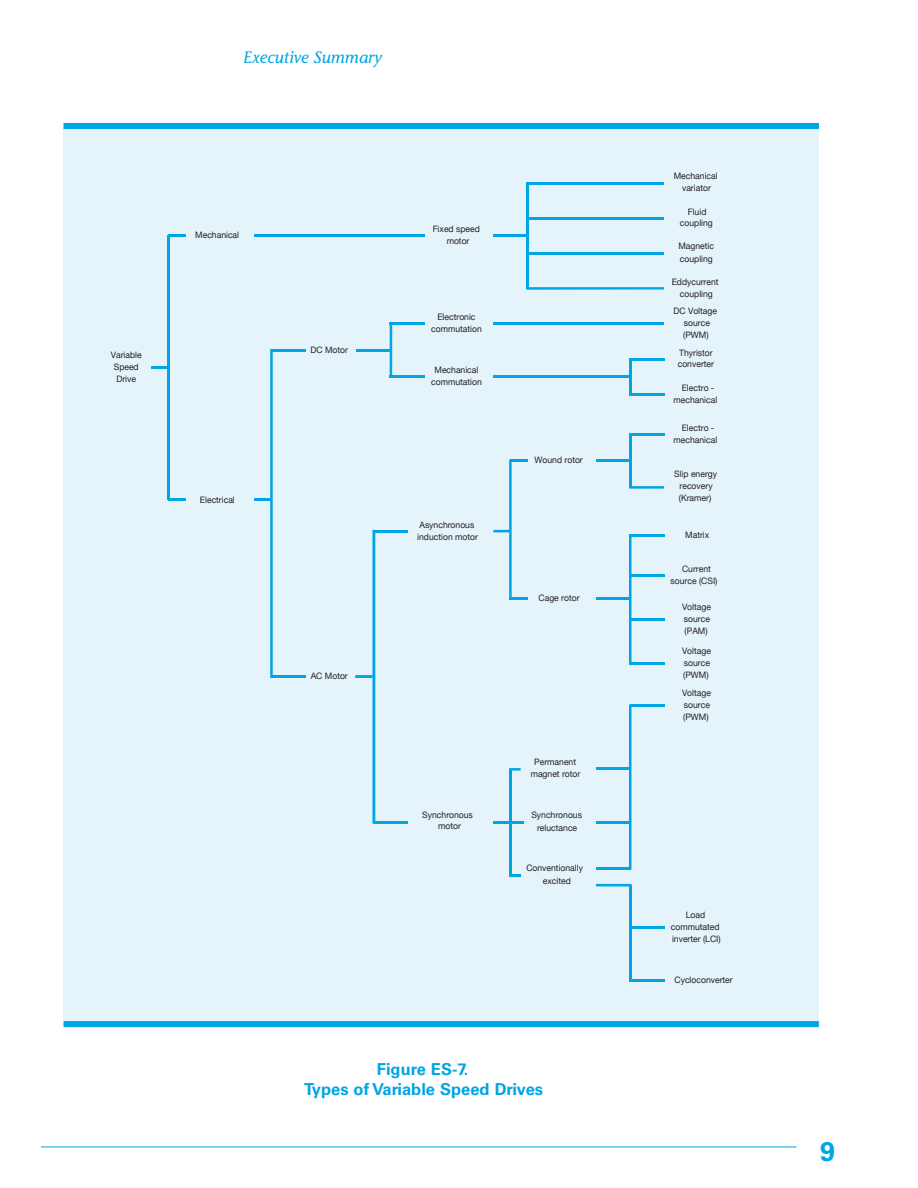
<style>
.page{position:relative;width:918px;height:1188px;background:#fff}
.page>*{position:absolute;margin:0;border:0;box-sizing:border-box;transform-origin:0 0}
.t1{font:700 27px "Univers";color:#00a5e3}
.t2{font:700 16.5px "Univers";color:#00a5e3}
.t3{font:italic 16.5px "Stone Informal";color:#00a5e3}
.t4{font:8.85px/11.9px "Helvetica Neue";color:#231f20;text-align:center}
.s1{color:#fff}
</style>
<div class="page">
<hr style="left:41px;top:1147px;width:755px;height:1px;background:#00a5e3">
<div style="left:64px;top:128px;width:755px;height:893px;background:#e5f3fb"></div>
<div style="left:64px;top:122px;width:755px;height:8px;background:#00a5e3"></div>
<svg style="left:64px;top:1021px;width:755px;height:7px;background:#24b1e6"></svg>
<svg style="left:151px;top:367px;width:17px;height:2px"></svg>
<hr style="left:168px;top:236px;width:2px;height:264px;background:#00a5e3">
<svg style="left:168px;top:235px;width:18px;height:2px"></svg>
<svg style="left:168px;top:499px;width:18px;height:2px"></svg>
<hr style="left:254px;top:235px;width:137px;height:2px;background:#00a5e3">
<hr style="left:391px;top:235px;width:34px;height:2px;background:#00a5e3">
<hr style="left:493px;top:235px;width:34px;height:2px;background:#00a5e3">
<hr style="left:526px;top:183px;width:3px;height:105px;background:#00a5e3">
<hr style="left:526px;top:182px;width:138px;height:2px;background:#00a5e3">
<hr style="left:527px;top:217px;width:137px;height:3px;background:#00a5e3">
<hr style="left:527px;top:252px;width:137px;height:3px;background:#00a5e3">
<hr style="left:271px;top:349px;width:34px;height:3px;background:#00a5e3">
<hr style="left:526px;top:287px;width:138px;height:3px;background:#00a5e3">
<hr style="left:357px;top:349px;width:34px;height:3px;background:#00a5e3">
<hr style="left:390px;top:323px;width:35px;height:2px;background:#00a5e3">
<hr style="left:390px;top:375px;width:35px;height:3px;background:#00a5e3">
<svg style="left:390px;top:325px;width:2px;height:50px"></svg>
<hr style="left:629px;top:393px;width:35px;height:3px;background:#00a5e3">
<hr style="left:629px;top:358px;width:35px;height:3px;background:#00a5e3">
<hr style="left:629px;top:359px;width:2px;height:35px;background:#00a5e3">
<hr style="left:493px;top:375px;width:137px;height:3px;background:#00a5e3">
<hr style="left:493px;top:323px;width:171px;height:2px;background:#00a5e3">
<hr style="left:509px;top:597px;width:18px;height:3px;background:#00a5e3">
<svg style="left:493px;top:460px;width:34px;height:137px"></svg>
<hr style="left:374px;top:530px;width:34px;height:2px;background:#00a5e3">
<svg style="left:254px;top:349px;width:19px;height:329px"></svg>
<hr style="left:271px;top:675px;width:34px;height:3px;background:#00a5e3">
<hr style="left:629px;top:433px;width:35px;height:3px;background:#00a5e3">
<hr style="left:629px;top:486px;width:35px;height:3px;background:#00a5e3">
<hr style="left:629px;top:434px;width:2px;height:53px;background:#00a5e3">
<hr style="left:596px;top:460px;width:34px;height:2px;background:#00a5e3">
<hr style="left:629px;top:534px;width:35px;height:2px;background:#00a5e3">
<hr style="left:630px;top:574px;width:34px;height:3px;background:#00a5e3">
<hr style="left:630px;top:618px;width:34px;height:3px;background:#00a5e3">
<hr style="left:629px;top:662px;width:35px;height:3px;background:#00a5e3">
<hr style="left:630px;top:705px;width:34px;height:2px;background:#00a5e3">
<hr style="left:629px;top:535px;width:2px;height:129px;background:#00a5e3">
<hr style="left:596px;top:597px;width:34px;height:3px;background:#00a5e3">
<hr style="left:374px;top:821px;width:34px;height:2px;background:#00a5e3">
<svg style="left:372px;top:530px;width:3px;height:293px"></svg>
<hr style="left:493px;top:821px;width:31px;height:2px;background:#00a5e3">
<hr style="left:509px;top:769px;width:3px;height:106px;background:#00a5e3">
<svg style="left:509px;top:768px;width:12px;height:3px"></svg>
<svg style="left:509px;top:874px;width:12px;height:2px"></svg>
<hr style="left:630px;top:926px;width:34px;height:3px;background:#00a5e3">
<hr style="left:629px;top:979px;width:35px;height:3px;background:#00a5e3">
<hr style="left:629px;top:885px;width:2px;height:95px;background:#00a5e3">
<svg style="left:596px;top:884px;width:35px;height:2px"></svg>
<hr style="left:596px;top:768px;width:34px;height:2px;background:#00a5e3">
<hr style="left:596px;top:821px;width:34px;height:2px;background:#00a5e3">
<hr style="left:596px;top:867px;width:34px;height:2px;background:#00a5e3">
<svg style="left:629px;top:705px;width:2px;height:164px"></svg>
<hr style="left:355px;top:675px;width:18px;height:3px;background:#00a5e3">
<h2 class="t3" style="left:243px;top:48px;width:140px">Executive Summary</h2>
<p class="t4" style="left:111px;top:348px;width:32px">Variable<br>Speed<br>Drive</p>
<p class="t4" style="left:195px;top:229px;width:45px">Mechanical</p>
<p class="t4" style="left:200px;top:493px;width:37px">Electrical</p>
<p class="t4" style="left:310px;top:343px;width:39px">DC Motor</p>
<p class="t4" style="left:311px;top:670px;width:39px">AC Motor</p>
<p class="t4" style="left:433px;top:222px;width:49px">Fixed speed motor</p>
<p class="t4" style="left:431px;top:311px;width:52px">Electronic commutation</p>
<p class="t4" style="left:431px;top:364px;width:52px">Mechanical commutation</p>
<p class="t4" style="left:417px;top:518px;width:62px;text-align:left">Asynchronous induction motor</p>
<p class="t4" style="left:535px;top:454px;width:50px">Wound rotor</p>
<p class="t4" style="left:539px;top:591px;width:43px">Cage rotor</p>
<p class="t4" style="left:422px;top:810px;width:52px;line-height:11.1px">Synchronous motor</p>
<p class="t4" style="left:531px;top:756px;width:51px">Permanent magnet rotor</p>
<p class="t4" style="left:531px;top:809px;width:52px">Synchronous reluctance</p>
<p class="t4" style="left:526px;top:861px;width:58px;line-height:12.6px">Conventionally excited</p>
<p class="t2" style="left:377px;top:1059px;width:93px">Figure ES-7.</p>
<p class="t2" style="left:304px;top:1079px;width:240px">Types of Variable Speed Drives</p>
<p class="t4" style="left:674px;top:170px;width:45px">Mechanical variator</p>
<p class="t4" style="left:680px;top:205px;width:34px">Fluid coupling</p>
<p class="t4" style="left:678px;top:240px;width:37px;text-align:left">Magnetic coupling</p>
<p class="t4" style="left:672px;top:276px;width:48px">Eddycurrent coupling</p>
<p class="t4" style="left:673px;top:305px;width:45px">DC Voltage source (PWM)</p>
<p class="t4" style="left:678px;top:346px;width:38px;text-align:left">Thyristor converter</p>
<p class="t4" style="left:673px;top:381px;width:45px;text-align:left;text-indent:8px">Electro - mechanical</p>
<p class="t4" style="left:673px;top:422px;width:45px">Electro - mechanical</p>
<p class="t4" style="left:674px;top:468px;width:44px">Slip energy recovery (Kramer)</p>
<p class="t4" style="left:685px;top:529px;width:26px">Matrix</p>
<p class="t4" style="left:671px;top:563px;width:48px">Current source (CSI)</p>
<p class="t4" style="left:682px;top:601px;width:30px;text-align:left">Voltage source (PAM)</p>
<p class="t4" style="left:682px;top:645px;width:30px;text-align:left">Voltage source (PWM)</p>
<p class="t4" style="left:682px;top:687px;width:30px;text-align:left">Voltage source (PWM)</p>
<p class="t4" style="left:670px;top:909px;width:52px">Load commutated <span class="s1">i</span>inverter (LCI)</p>
<p class="t4" style="left:675px;top:974px;width:60px">Cycloconverter</p>
<p class="t1" style="left:820px;top:1136px;width:17px">9</p>
</div>
